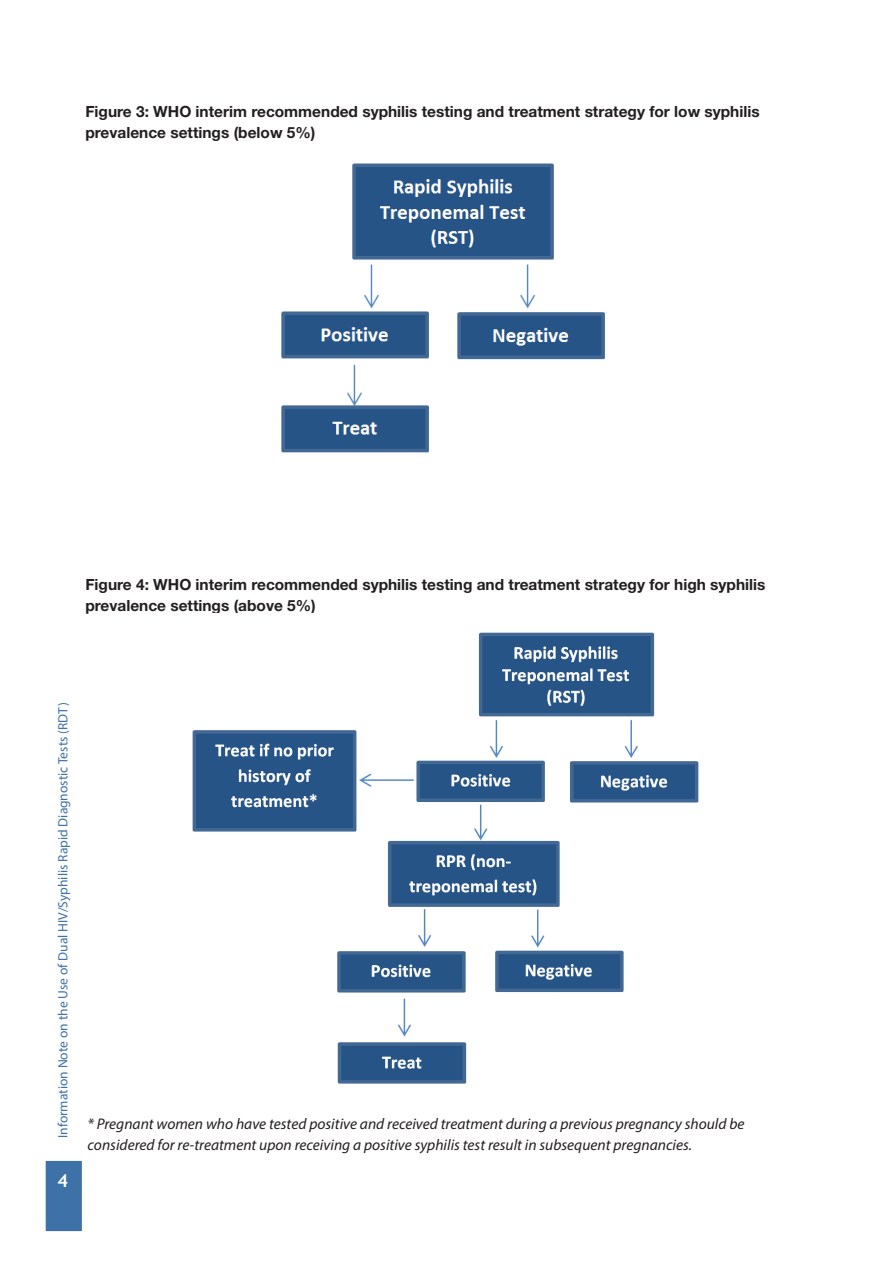
<style>
.page{position:relative;width:893px;height:1263px;background:#fff}
.page>*{position:absolute;margin:0;border:0;box-sizing:border-box;transform-origin:0 0}
.t1{font:700 18px "Trebuchet MS";color:#fff}
.t2{font:700 15.45px/21px "Helvetica Neue LT Std";color:#231f20}
.t3{font:italic 15.45px/21px "Myriad Pro";color:#231f20}
.t4{font:13.5px "Myriad Pro";color:#3e71a7}
</style>
<div class="page">
<div style="left:46px;top:1161px;width:36px;height:70px;background:#3e71a7;border:2px solid #3e71a7"></div>
<img style="left:192px;top:632px;width:507px;height:452px">
<img style="left:281px;top:163px;width:324px;height:290px">
<p class="t2" style="left:85px;top:101px;width:676px">Figure 3: WHO interim recommended syphilis testing and treatment strategy for low syphilis prevalence settings (below 5%)</p>
<p class="t2" style="left:85px;top:573px;width:681px">Figure 4: WHO interim recommended syphilis testing and treatment strategy for high syphilis prevalence settings (above 5%)</p>
<p class="t4" style="left:55px;top:1138px;width:437px;rotate:-90deg">Information Note on the Use of Dual HIV/Syphilis Rapid Diagnostic Tests (RDT)</p>
<p class="t1" style="left:57px;top:1169px;width:12px">4</p>
<p class="t3" style="left:88px;top:1113px;width:658px">* Pregnant women who have tested positive and received treatment during a previous pregnancy should be considered for re-treatment upon receiving a positive syphilis test result in subsequent pregnancies.</p>
</div>
